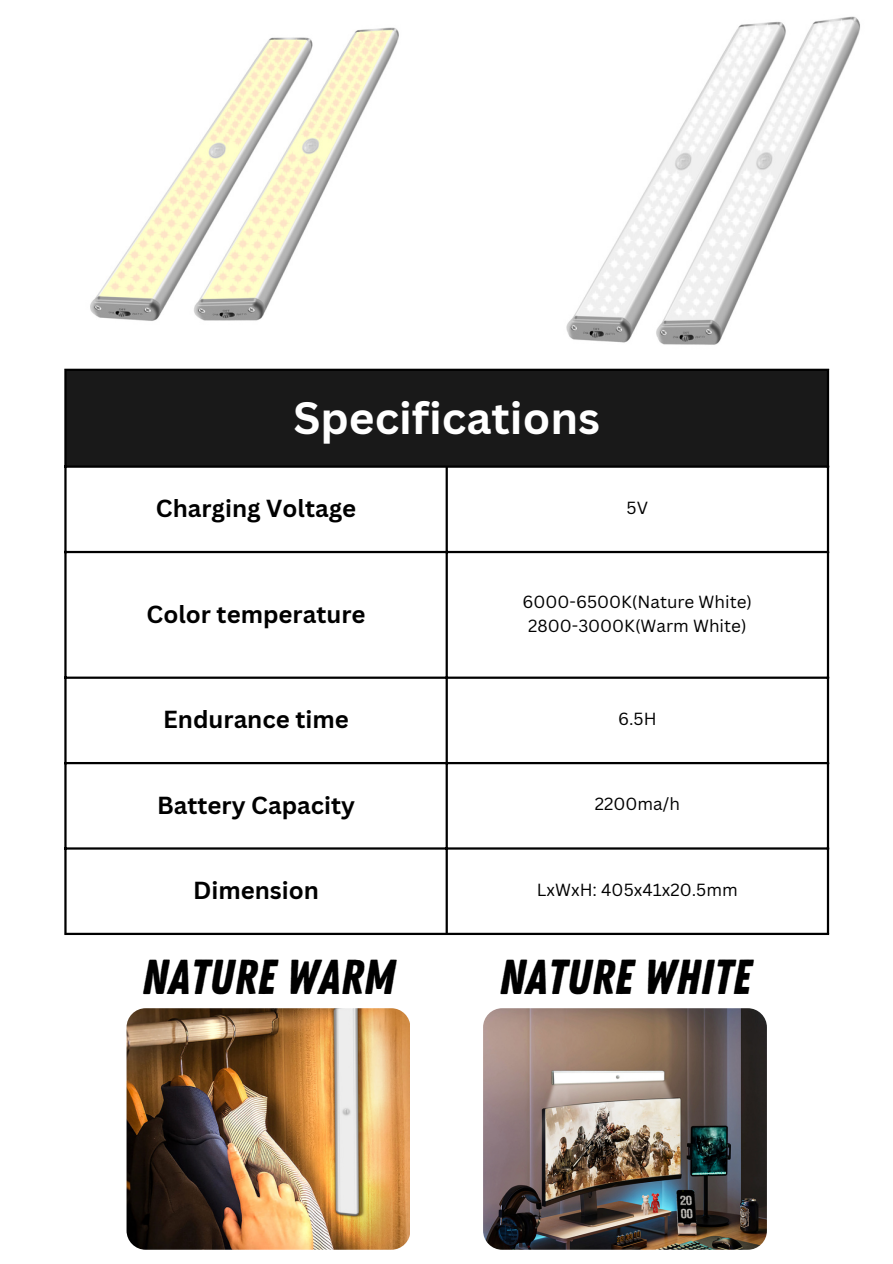
<style>
.page{position:relative;width:893px;height:1264px;background:#fff}
.page>*{position:absolute;margin:0;border:0;box-sizing:border-box;transform-origin:0 0}
.t1{font:49.05px "Zing Rust Base";color:#000}
.t2{font:700 44.1px "Canva Sans";color:#fff}
.t3{font:700 24px "Canva Sans";color:#000}
.t4{font:17.1px "Canva Sans";color:#000}
</style>
<div class="page">
<img style="left:62px;top:0;width:368px;height:369px;border-radius:19px">
<img style="left:524px;top:0;width:368px;height:369px;border-radius:19px">
<div style="left:65px;top:369px;width:763px;height:98px;background:#191919"></div>
<hr style="left:64px;top:371px;width:3px;height:561px;background:#000">
<hr style="left:445px;top:468px;width:3px;height:464px;background:#000">
<hr style="left:826px;top:371px;width:3px;height:561px;background:#000">
<hr style="left:64px;top:369px;width:765px;height:2px;background:#000">
<hr style="left:64px;top:465px;width:765px;height:3px;background:#000">
<hr style="left:64px;top:551px;width:765px;height:2px;background:#000">
<hr style="left:64px;top:676px;width:765px;height:2px;background:#000">
<hr style="left:64px;top:762px;width:765px;height:2px;background:#000">
<hr style="left:64px;top:847px;width:765px;height:2px;background:#000">
<hr style="left:64px;top:932px;width:765px;height:3px;background:#000">
<img style="left:126px;top:1008px;width:283px;height:241px;border-radius:19px">
<img style="left:483px;top:1008px;width:283px;height:241px;border-radius:19px">
<p class="t2" style="left:293px;top:387px;width:308px">Specifications</p>
<p class="t3" style="left:156px;top:491px;width:202px">Charging Voltage</p>
<p class="t4" style="left:626px;top:495px;width:23px">5V</p>
<p class="t3" style="left:146px;top:597px;width:220px">Color temperature</p>
<p class="t4" style="left:522px;top:590px;width:231px">6000-6500K(Nature White)</p>
<p class="t4" style="left:528px;top:613px;width:220px">2800-3000K(Warm White)</p>
<p class="t3" style="left:163px;top:702px;width:187px">Endurance time</p>
<p class="t4" style="left:618px;top:706px;width:40px">6.5H</p>
<p class="t3" style="left:157px;top:788px;width:199px">Battery Capacity</p>
<p class="t4" style="left:594px;top:792px;width:87px">2200ma/h</p>
<p class="t3" style="left:193px;top:873px;width:127px">Dimension</p>
<p class="t4" style="left:537px;top:877px;width:202px">LxWxH: 405x41x20.5mm</p>
<h1 class="t1" style="left:142px;top:948px;width:255px">NATURE WARM</h1>
<p class="t1" style="left:499px;top:948px;width:253px">NATURE WHITE</p>
</div>
